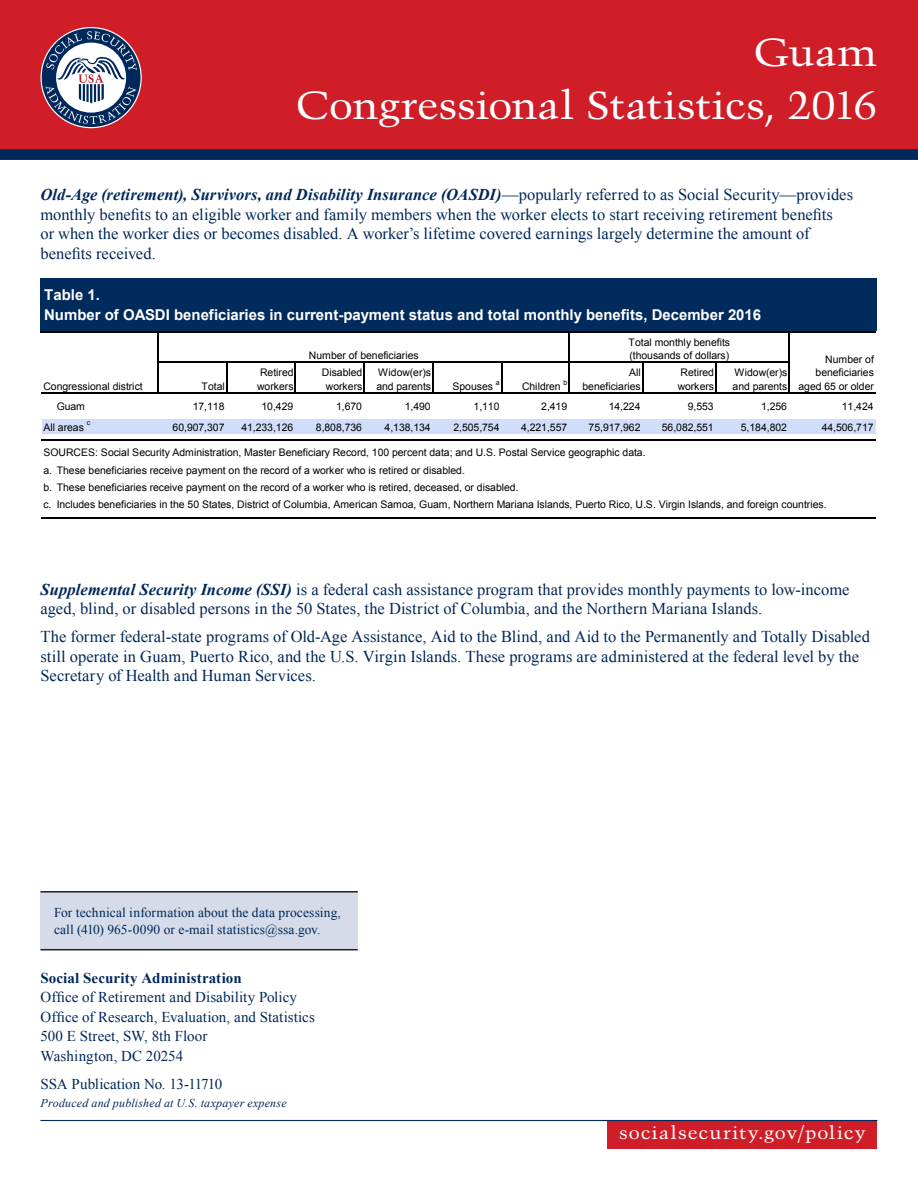
<style>
.page{position:relative;width:918px;height:1188px;background:#fff}
.page>*{position:absolute;margin:0;border:0;box-sizing:border-box;transform-origin:0 0}
.t1{font:39px/53.6px "Trump Mediaeval";letter-spacing:-.01em;color:#fff;text-align:right;scale:1.1 1}
.t2{font:18px "Trump Mediaeval";letter-spacing:.05em;color:#fff;scale:1.1 1}
.ParaFirst{font:16.5px/19.5px "Times New Roman";color:#00285b}
.Address_and_Pub_Info{font:15px/19.5px "Times New Roman";letter-spacing:.005em;color:#00285b}
.t3{font:700 15px/19.2px "Arial";color:#fff}
.DRSA_Only_Contact_In{font:13.5px/16.2px "Times New Roman";letter-spacing:.01em;color:#00285b}
.Address_and_Pub_Info-2{font:italic 12px "Times New Roman";letter-spacing:.02em;color:#00285b}
.t4{font:10.5px/13.6px "Arial";letter-spacing:-.005em;color:#000}
.t5{font:7.05px "Arial";color:#000}
.s1{font-weight:700;font-style:italic}
.s2{font-weight:700}
</style>
<div class="page">
<div style="left:0;top:0;width:918px;height:160px;background:#d01e29"></div>
<div style="left:0;top:149px;width:918px;height:11px;background:#00285b"></div>
<div style="left:608px;top:1121px;width:270px;height:28px;background:#d01e29"></div>
<hr style="left:40px;top:1120px;width:838px;height:1px;background:#00285b">
<svg style="left:42px;top:28px;width:99px;height:99px"></svg>
<svg style="left:45px;top:31px;width:92px;height:93px"></svg>
<div style="left:42px;top:280px;width:834px;height:52px;background:#002b5c"></div>
<div style="left:42px;top:419px;width:834px;height:15px;background:#d1defb"></div>
<hr style="left:41px;top:278px;width:1px;height:53px;background:#002b5c">
<hr style="left:157px;top:332px;width:2px;height:62px;background:#000">
<hr style="left:569px;top:332px;width:1px;height:62px;background:#000">
<hr style="left:788px;top:332px;width:2px;height:62px;background:#000">
<hr style="left:226px;top:363px;width:1px;height:31px;background:#000">
<hr style="left:295px;top:363px;width:1px;height:31px;background:#000">
<hr style="left:363px;top:363px;width:2px;height:31px;background:#000">
<hr style="left:432px;top:363px;width:2px;height:31px;background:#000">
<hr style="left:501px;top:363px;width:1px;height:31px;background:#000">
<hr style="left:642px;top:363px;width:1px;height:31px;background:#000">
<hr style="left:715px;top:363px;width:2px;height:31px;background:#000">
<hr style="left:42px;top:278px;width:834px;height:2px;background:#002b5c">
<hr style="left:41px;top:331px;width:835px;height:1px;background:#000">
<hr style="left:159px;top:362px;width:631px;height:1px;background:#000">
<hr style="left:41px;top:392px;width:835px;height:2px;background:#000">
<hr style="left:41px;top:439px;width:835px;height:1px;background:#000">
<hr style="left:41px;top:517px;width:835px;height:2px;background:#000">
<div style="left:40px;top:892px;width:318px;height:58px;background:#d5dbe8"></div>
<hr style="left:40px;top:891px;width:318px;height:2px;background:#231f20">
<hr style="left:40px;top:949px;width:318px;height:1px;background:#231f20">
<h1 class="t1" style="left:296px;top:25px;width:530px">Guam<br>Congressional Statistics, 2016</h1>
<p class="ParaFirst" style="left:40px;top:185px;width:814px"><span class="s1">Old-Age (retirement), Survivors, and Disability Insurance (OASDI)</span>—popularly referred to as Social Security—provides monthly benefits to an eligible worker and family members when the worker elects to start receiving retirement benefits<br>or when the worker dies or becomes disabled. A worker’s lifetime covered earnings largely determine the amount of benefits received.</p>
<p class="t3" style="left:44px;top:286px;width:719px">Table 1.<br>Number of OASDI beneficiaries in current-payment status and total monthly benefits, December 2016</p>
<p class="t4" style="left:309px;top:349px;width:111px">Number of beneficiaries</p>
<p class="t4" style="left:629px;top:335px;width:103px">Total monthly benefits (thousands of dollars)</p>
<p class="t4" style="left:798px;top:352px;width:77px;text-align:right">Number of beneficiaries aged 65 or older</p>
<p class="t4" style="left:257px;top:366px;width:38px">Retired workers</p>
<p class="t4" style="left:322px;top:366px;width:42px;text-align:center">Disabled workers</p>
<p class="t4" style="left:376px;top:366px;width:56px">Widow(er)s and parents</p>
<p class="t5" style="left:564px;top:378px;width:5px">b</p>
<p class="t4" style="left:582px;top:366px;width:60px;text-align:right">All beneficiaries</p>
<p class="t4" style="left:678px;top:366px;width:38px">Retired workers</p>
<p class="t4" style="left:733px;top:366px;width:56px">Widow(er)s and parents</p>
<p class="t4" style="left:453px;top:380px;width:42px">Spouses</p>
<p class="t5" style="left:496px;top:378px;width:5px">a</p>
<p class="t4" style="left:522px;top:380px;width:40px">Children</p>
<p class="t4" style="left:43px;top:379px;width:101px">Congressional district</p>
<p class="t4" style="left:43px;top:420px;width:42px">All areas</p>
<p class="t5" style="left:87px;top:418px;width:5px">c</p>
<p class="t4" style="left:202px;top:380px;width:25px">Total</p>
<p class="t4" style="left:57px;top:400px;width:30px">Guam</p>
<p class="t4" style="left:193px;top:400px;width:33px">17,118</p>
<p class="t4" style="left:262px;top:400px;width:33px">10,429</p>
<p class="t4" style="left:336px;top:400px;width:27px">1,670</p>
<p class="t4" style="left:405px;top:400px;width:27px">1,490</p>
<p class="t4" style="left:474px;top:400px;width:27px">1,110</p>
<p class="t4" style="left:541px;top:400px;width:27px">2,419</p>
<p class="t4" style="left:609px;top:400px;width:33px">14,224</p>
<p class="t4" style="left:688px;top:400px;width:27px">9,553</p>
<p class="t4" style="left:761px;top:400px;width:27px">1,256</p>
<p class="t4" style="left:842px;top:400px;width:33px">11,424</p>
<p class="t4" style="left:173px;top:420px;width:53px">60,907,307</p>
<p class="t4" style="left:241px;top:420px;width:53px">41,233,126</p>
<p class="t4" style="left:316px;top:420px;width:48px">8,808,736</p>
<p class="t4" style="left:385px;top:420px;width:48px">4,138,134</p>
<p class="t4" style="left:453px;top:420px;width:48px">2,505,754</p>
<p class="t4" style="left:521px;top:420px;width:48px">4,221,557</p>
<p class="t4" style="left:589px;top:420px;width:53px">75,917,962</p>
<p class="t4" style="left:662px;top:420px;width:53px">56,082,551</p>
<p class="t4" style="left:741px;top:420px;width:48px">5,184,802</p>
<p class="t4" style="left:822px;top:420px;width:53px">44,506,717</p>
<p class="t4" style="left:43px;top:462px;width:785px;line-height:17.2px">a. These beneficiaries receive payment on the record of a worker who is retired or disabled.<br>b. These beneficiaries receive payment on the record of a worker who is retired, deceased, or disabled.<br>c. Includes beneficiaries in the 50 States, District of Columbia, American Samoa, Guam, Northern Mariana Islands, Puerto Rico, U.S. Virgin Islands, and foreign countries.</p>
<p class="t4" style="left:43px;top:446px;width:604px">SOURCES: Social Security Administration, Master Beneficiary Record, 100 percent data; and U.S. Postal Service geographic data.</p>
<p class="ParaFirst" style="left:40px;top:579px;width:810px"><span class="s1">Supplemental Security Income (SSI)</span> is a federal cash assistance program that provides monthly payments to low-income aged, blind, or disabled persons in the 50 States, the District of Columbia, and the Northern Mariana Islands.</p>
<p class="ParaFirst" style="left:40px;top:627px;width:831px">The former federal-state programs of Old-Age Assistance, Aid to the Blind, and Aid to the Permanently and Totally Disabled still operate in Guam, Puerto Rico, and the U.S. Virgin Islands. These programs are administered at the federal level by the<br>Secretary of Health and Human Services.</p>
<p class="DRSA_Only_Contact_In" style="left:54px;top:905px;width:288px">For technical information about the data processing, call (410) 965-0090 or e-mail statistics@ssa.gov.</p>
<p class="Address_and_Pub_Info" style="left:40px;top:968px;width:276px"><span class="s2">Social Security Administration<br></span>Office of Retirement and Disability Policy Office of Research, Evaluation, and Statistics 500 E Street, SW, 8th Floor<br>Washington, DC 20254</p>
<p class="Address_and_Pub_Info" style="left:40px;top:1074px;width:183px">SSA Publication No. 13-11710</p>
<p class="Address_and_Pub_Info-2" style="left:40px;top:1094px;width:248px">Produced and published at U.S. taxpayer expense</p>
<h2 class="t2" style="left:619px;top:1122px;width:226px">socialsecurity.gov/policy</h2>
</div>
